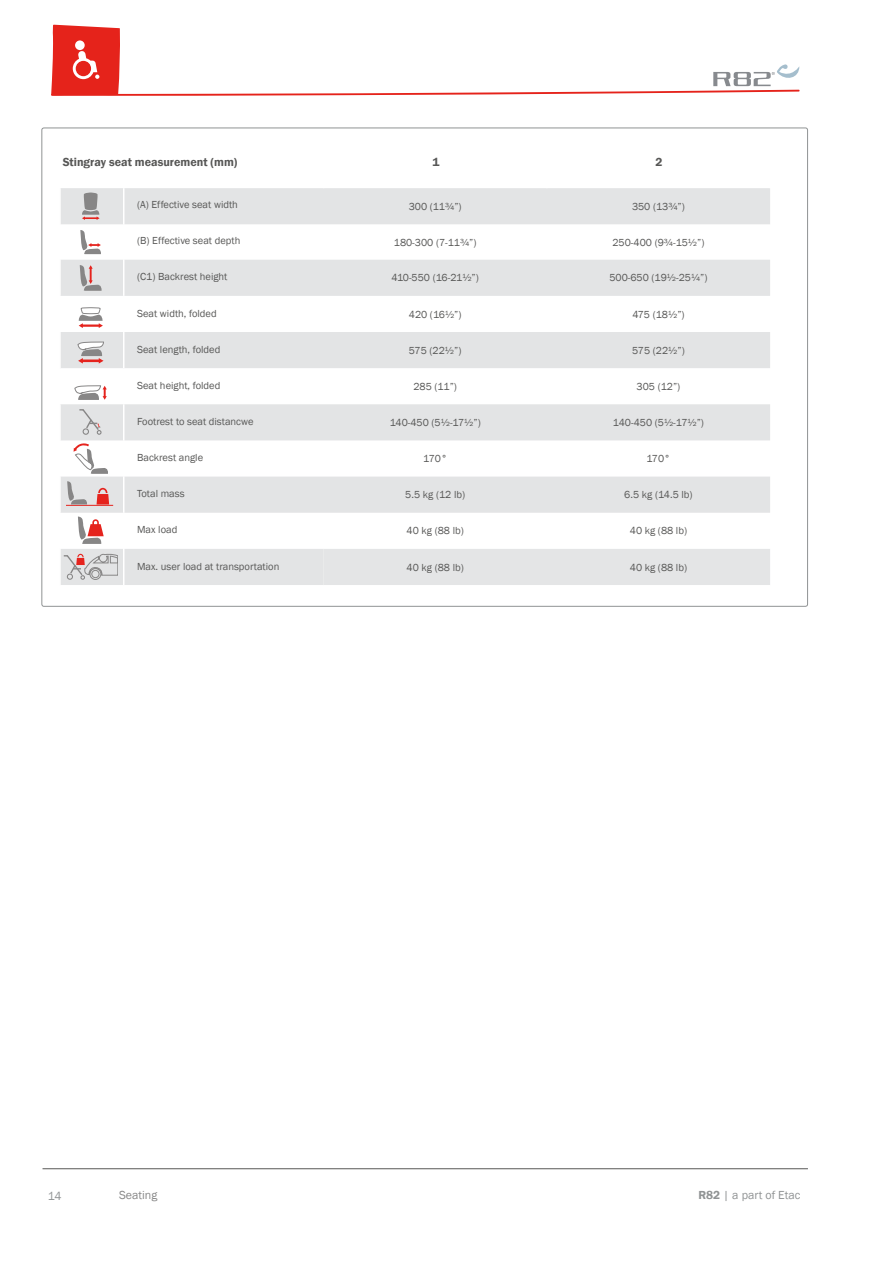
<style>
.page{position:relative;width:893px;height:1263px;background:#fff}
.page>*{position:absolute;margin:0;border:0;box-sizing:border-box;transform-origin:0 0}
.t1{font:600 12px "Franklin Gothic";color:#575756}
.t2{font:12px "Franklin Gothic";color:#909394}
.t3{font:12px "Franklin Gothic";color:#878787}
.t4{font:10.5px "Franklin Gothic";color:#575756}
.t5{font:10.5px "Franklin Gothic";letter-spacing:-.03em;color:#575756}
.s1{font-weight:600}
</style>
<div class="page">
<hr style="left:43px;top:1168px;width:765px;height:1px;background:#575756">
<svg style="left:51px;top:25px;width:749px;height:71px"></svg>
<svg style="left:61px;top:188px;width:709px;height:397px;fill:#e3e4e5"></svg>
<div style="left:324px;top:549px;width:446px;height:36px;background:#e4e5e6"></div>
<hr style="left:123px;top:224px;width:1px;height:36px;background:#fff">
<hr style="left:123px;top:513px;width:1px;height:36px;background:#fff">
<hr style="left:123px;top:549px;width:1px;height:36px;background:#fff">
<hr style="left:123px;top:260px;width:1px;height:36px;background:#fff">
<hr style="left:123px;top:188px;width:1px;height:36px;background:#fff">
<hr style="left:123px;top:332px;width:1px;height:36px;background:#fff">
<hr style="left:123px;top:404px;width:1px;height:36px;background:#fff">
<hr style="left:123px;top:477px;width:1px;height:36px;background:#fff">
<hr style="left:123px;top:440px;width:1px;height:37px;background:#fff">
<svg style="left:82px;top:193px;width:18px;height:27px"></svg>
<svg style="left:80px;top:230px;width:21px;height:24px"></svg>
<svg style="left:80px;top:265px;width:22px;height:26px"></svg>
<svg style="left:79px;top:308px;width:24px;height:20px"></svg>
<svg style="left:78px;top:342px;width:26px;height:22px"></svg>
<svg style="left:75px;top:386px;width:32px;height:14px"></svg>
<svg style="left:79px;top:409px;width:23px;height:26px"></svg>
<svg style="left:74px;top:443px;width:34px;height:31px"></svg>
<svg style="left:97px;top:488px;width:12px;height:16px"></svg>
<hr style="left:67px;top:505px;width:46px;height:1px;background:#e5231d">
<svg style="left:67px;top:481px;width:20px;height:23px"></svg>
<svg style="left:78px;top:516px;width:26px;height:28px"></svg>
<svg style="left:64px;top:554px;width:54px;height:26px"></svg>
<p class="t1" style="left:63px;top:154px;width:176px">Stingray seat measurement (mm)</p>
<p class="t1" style="left:432px;top:154px;width:9px">1</p>
<p class="t1" style="left:656px;top:154px;width:9px">2</p>
<p class="t4" style="left:137px;top:198px;width:102px">(A) Effective seat width</p>
<p class="t4" style="left:137px;top:234px;width:105px">(B) Effective seat depth</p>
<p class="t4" style="left:137px;top:270px;width:92px">(C1) Backrest height</p>
<p class="t4" style="left:137px;top:306px;width:81px">Seat width, folded</p>
<p class="t4" style="left:137px;top:343px;width:85px">Seat length, folded</p>
<p class="t4" style="left:137px;top:379px;width:85px">Seat height, folded</p>
<p class="t4" style="left:137px;top:415px;width:118px">Footrest to seat distancwe</p>
<p class="t4" style="left:137px;top:451px;width:68px">Backrest angle</p>
<p class="t4" style="left:137px;top:487px;width:49px">Total mass</p>
<p class="t4" style="left:137px;top:523px;width:42px">Max load</p>
<p class="t4" style="left:137px;top:559px;width:144px">Max. user load at transportation</p>
<p class="t4" style="left:409px;top:200px;width:54px">300 (11¾”)</p>
<p class="t4" style="left:632px;top:200px;width:54px">350 (13¾”)</p>
<p class="t4" style="left:394px;top:236px;width:84px">180-300 (7-11¾”)</p>
<p class="t4" style="left:612px;top:236px;width:93px">250-400 (9¾-15½”)</p>
<p class="t5" style="left:392px;top:271px;width:89px">410-550 (16-21½”)</p>
<p class="t4" style="left:609px;top:271px;width:100px">500-650 (19½-25¼”)</p>
<p class="t4" style="left:409px;top:308px;width:54px">420 (16½”)</p>
<p class="t4" style="left:632px;top:308px;width:54px">475 (18½”)</p>
<p class="t4" style="left:409px;top:344px;width:54px">575 (22½”)</p>
<p class="t4" style="left:632px;top:344px;width:54px">575 (22½”)</p>
<p class="t4" style="left:413px;top:380px;width:45px">285 (11”)</p>
<p class="t4" style="left:637px;top:380px;width:45px">305 (12”)</p>
<p class="t4" style="left:390px;top:416px;width:93px">140-450 (5½-17½”)</p>
<p class="t4" style="left:613px;top:416px;width:93px">140-450 (5½-17½”)</p>
<p class="t4" style="left:423px;top:452px;width:25px">170°</p>
<p class="t4" style="left:646px;top:452px;width:25px">170°</p>
<p class="t4" style="left:405px;top:488px;width:61px">5.5 kg (12 lb)</p>
<p class="t4" style="left:624px;top:488px;width:70px">6.5 kg (14.5 lb)</p>
<p class="t4" style="left:407px;top:524px;width:59px">40 kg (88 lb)</p>
<p class="t4" style="left:630px;top:524px;width:59px">40 kg (88 lb)</p>
<p class="t4" style="left:407px;top:561px;width:59px">40 kg (88 lb)</p>
<p class="t4" style="left:630px;top:561px;width:59px">40 kg (88 lb)</p>
<p class="t2" style="left:48px;top:1188px;width:15px">14</p>
<p class="t3" style="left:119px;top:1188px;width:40px">Seating</p>
<p class="t2" style="left:698px;top:1188px;width:104px"><span class="s1">R82</span> | a part of Etac</p>
</div>
